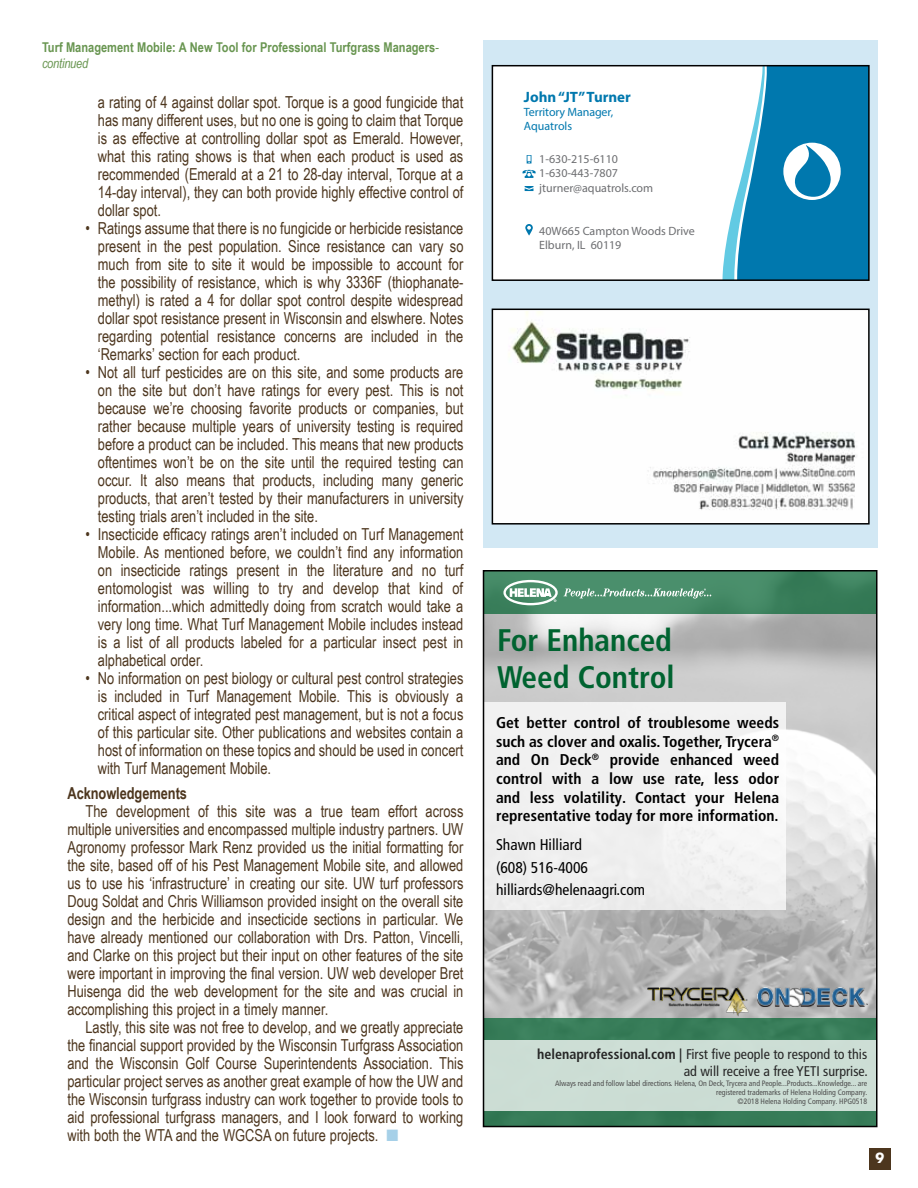
<style>
.page{position:relative;width:918px;height:1188px;background:#fff}
.page>*{position:absolute;margin:0;border:0;box-sizing:border-box;transform-origin:0 0}
.t1{font:700 condensed 31.2px/37.5px "Frutiger LT Pro";color:#006330}
.t2{font:16.5px/18px "Arial Narrow";color:#4d361e;text-align:justify;scale:.95 1}
.t3{font:700 16.5px "Arial Narrow";letter-spacing:-.005em;color:#4d361e;scale:.95 1}
.t4{font:700 condensed 15.6px/18.8px "Frutiger LT Pro";color:#000;text-align:justify}
.t5{font:condensed 15.6px/22.6px "Frutiger LT Pro";color:#000}
.t6{font:700 15px "Myriad Pro";color:#0078ae}
.t7{font:condensed 14.1px/16.8px "Frutiger LT Pro";color:#262626;text-align:right}
.t8{font:700 13.5px/16.2px "Arial Narrow";color:#689550}
.t9{font:700 13.5px "Futura";color:#fff;scale:.95 1}
.t10{font:12px/14.4px "Myriad Pro";color:#6d6e71}
.t11{font:12px/14.4px "Myriad Pro";letter-spacing:-.01em;color:#0078ae}
.t12{font:condensed 7.8px/9.3px "Frutiger LT Pro";color:#4d4d4d;text-align:right}
.s1{font-weight:400;font-style:italic}
.s2{color:#a6d0e8}
.s3{font-weight:700}
</style>
<div class="page">
<div style="left:869px;top:1148px;width:22px;height:22px;background:#4d361e"></div>
<svg style="left:486px;top:613px;width:389px;height:405px"></svg>
<svg style="left:486px;top:573px;width:389px;height:40px;fill:#478c69"></svg>
<svg style="left:563px;top:589px;width:148px;height:10px"></svg>
<div style="left:503px;top:580px;width:55px;height:25px;border:2px solid #fff;border-radius:50%"></div>
<svg style="left:510px;top:588px;width:46px;height:14px"></svg>
<div style="left:484px;top:702px;width:302px;height:207px;background:#f1f1f1"></div>
<div style="left:484px;top:1018px;width:393px;height:109px;background:#377c58"></div>
<div style="left:484px;top:1040px;width:393px;height:70px;background:#ccddd5"></div>
<img style="left:648px;top:987px;width:108px;height:31px">
<img style="left:758px;top:987px;width:109px;height:19px">
<div style="left:483px;top:570px;width:395px;height:557px;border:2px solid #000"></div>
<div style="left:483px;top:40px;width:395px;height:508px;background:#d2e8f4"></div>
<img style="left:495px;top:312px;width:372px;height:210px">
<div style="left:492px;top:309px;width:378px;height:216px;border:2px solid #000"></div>
<div style="left:492px;top:66px;width:377px;height:214px;background:#fff"></div>
<svg style="left:722px;top:68px;width:145px;height:210px"></svg>
<svg style="left:527px;top:155px;width:4px;height:9px"></svg>
<svg style="left:525px;top:224px;width:8px;height:12px"></svg>
<svg style="left:525px;top:186px;width:8px;height:5px"></svg>
<svg style="left:522px;top:170px;width:14px;height:8px"></svg>
<div style="left:492px;top:65px;width:378px;height:216px;border:2px solid #000"></div>
<p class="t8" style="left:42px;top:38px;width:398px">Turf Management Mobile: A New Tool for Professional Turfgrass Managers&shy;<span class="s1">continued</span></p>
<p class="t2" style="left:98px;top:93px;width:386px">a rating of 4 against dollar spot. Torque is a good fungicide that has many different uses, but no one is going to claim that Torque is as effective at controlling dollar spot as Emerald. However, what this rating shows is that when each product is used as recommended (Emerald at a 21 to 28-day interval, Torque at a 14-day interval), they can both provide highly effective control of dollar spot.</p>
<p class="t2" style="left:98px;top:219px;width:386px;text-indent:-12px">• Ratings assume that there is no fungicide or herbicide resistance present in the pest population. Since resistance can vary so much from site to site it would be impossible to account for the possibility of resistance, which is why 3336F (thiophanate&shy;methyl) is rated a 4 for dollar spot control despite widespread dollar spot resistance present in Wisconsin and elswhere. Notes regarding potential resistance concerns are included in the ‘Remarks’ section for each product.</p>
<p class="t2" style="left:98px;top:363px;width:386px;text-indent:-12px">• Not all turf pesticides are on this site, and some products are on the site but don’t have ratings for every pest. This is not because we’re choosing favorite products or companies, but rather because multiple years of university testing is required before a product can be included. This means that new products oftentimes won’t be on the site until the required testing can occur. It also means that products, including many generic products, that aren’t tested by their manufacturers in university testing trials aren’t included in the site.</p>
<p class="t2" style="left:98px;top:525px;width:386px;text-indent:-12px">• Insecticide efficacy ratings aren’t included on Turf Management Mobile. As mentioned before, we couldn’t find any information on insecticide ratings present in the literature and no turf entomologist was willing to try and develop that kind of information...which admittedly doing from scratch would take a very long time. What Turf Management Mobile includes instead is a list of all products labeled for a particular insect pest in alphabetical order.</p>
<p class="t2" style="left:98px;top:669px;width:386px;text-indent:-12px">• No information on pest biology or cultural pest control strategies is included in Turf Management Mobile. This is obviously a critical aspect of integrated pest management, but is not a focus of this particular site. Other publications and websites contain a host of information on these topics and should be used in concert with Turf Management Mobile.</p>
<p class="t3" style="left:68px;top:780px;width:127px">Acknowledgements</p>
<p class="t2" style="left:68px;top:801px;width:418px;text-indent:18px">The development of this site was a true team effort across multiple universities and encompassed multiple industry partners. UW Agronomy professor Mark Renz provided us the initial formatting for the site, based off of his Pest Management Mobile site, and allowed us to use his ‘infrastructure’ in creating our site. UW turf professors Doug Soldat and Chris Williamson provided insight on the overall site design and the herbicide and insecticide sections in particular. We have already mentioned our collaboration with Drs. Patton, Vincelli, and Clarke on this project but their input on other features of the site were important in improving the final version. UW web developer Bret Huisenga did the web development for the site and was crucial in accomplishing this project in a timely manner.</p>
<p class="t2" style="left:68px;top:1017px;width:418px;text-indent:18px">Lastly, this site was not free to develop, and we greatly appreciate the financial support provided by the Wisconsin Turfgrass Association and the Wisconsin Golf Course Superintendents Association. This particular project serves as another great example of how the UW and the Wisconsin turfgrass industry can work together to provide tools to aid professional turfgrass managers, and I look forward to working with both the WTA and the WGCSA on future projects. <span class="s2">■</span></p>
<p class="t6" style="left:524px;top:87px;width:108px">John “JT” Turner</p>
<p class="t11" style="left:524px;top:105px;width:91px">Territory Manager,<br>Aquatrols</p>
<p class="t10" style="left:539px;top:151px;width:115px">1-630-215-6110<br>1-630-443-7807 jturner@aquatrols.com</p>
<p class="t10" style="left:539px;top:223px;width:157px">40W665 Campton Woods Drive<br>Elburn, IL 60119</p>
<h1 class="t1" style="left:497px;top:621px;width:179px">For Enhanced<br>Weed Control</h1>
<p class="t4" style="left:496px;top:713px;width:285px">Get better control of troublesome weeds such as clover and oxalis. Together, Trycera<sup>® </sup>and On Deck<sup>®</sup> provide enhanced weed control with a low use rate, less odor and less volatility. Contact your Helena representative today for more information.</p>
<p class="t5" style="left:496px;top:834px;width:151px">Shawn Hilliard<br>(608) 516-4006 hilliards@helenaagri.com</p>
<p class="t7" style="left:537px;top:1046px;width:332px"><span class="s3">helenaprofessional.com |</span> First five people to respond to this ad will receive a free YETI surprise.</p>
<p class="t12" style="left:555px;top:1078px;width:314px">Always read and follow label directions. Helena, On Deck, Trycera and People...Products...Knowledge... are registered trademarks of Helena Holding Company.<br>©2018 Helena Holding Company. HPG0518</p>
<p class="t9" style="left:876px;top:1149px;width:11px">9</p>
</div>
